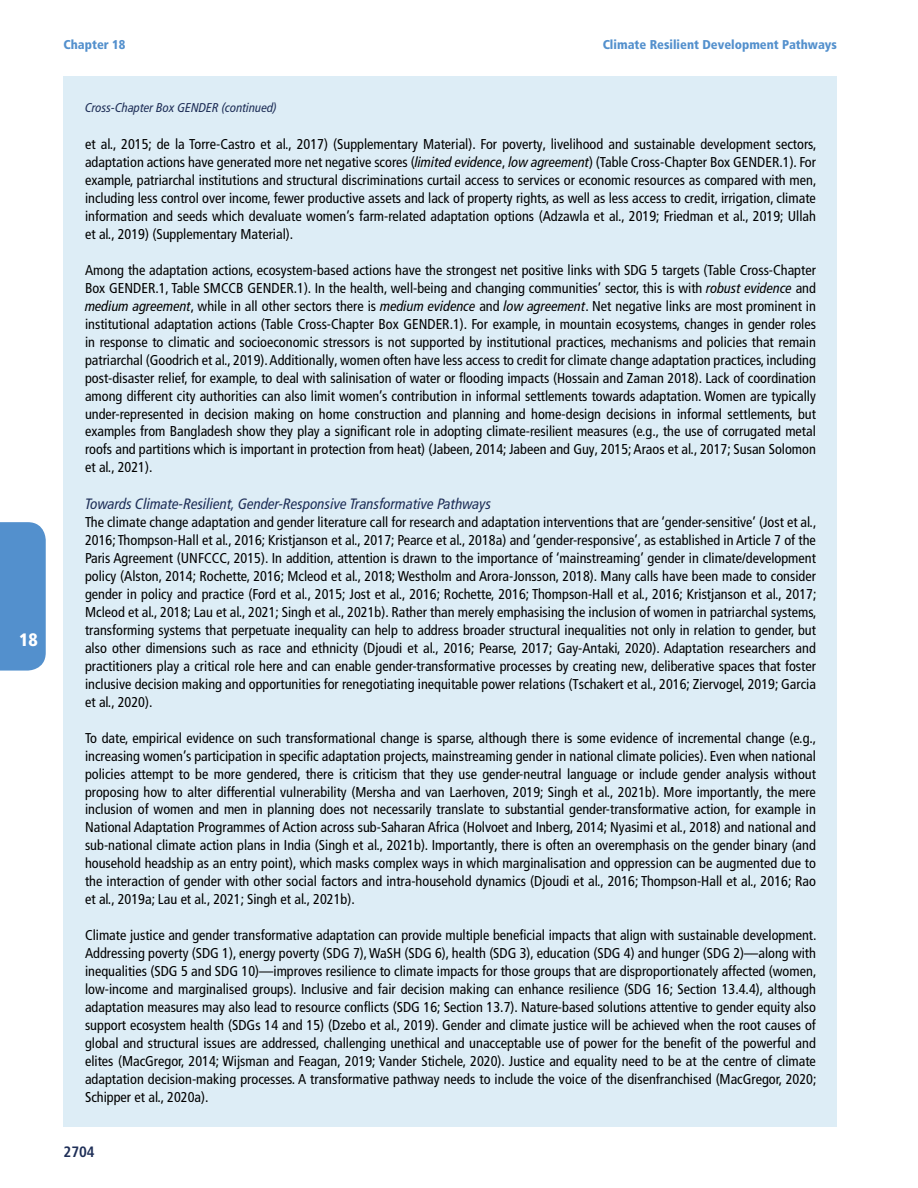
<style>
.page{position:relative;width:918px;height:1188px;background:#fff}
.page>*{position:absolute;margin:0;border:0;box-sizing:border-box;transform-origin:0 0}
.t1{font:900 condensed 18px "Frutiger LT Pro";color:#fff}
.t2{font:italic condensed 15px "Frutiger LT Pro";color:#1e2e57}
.t3{font:700 condensed 15px "Frutiger LT Pro";color:#1e2e57}
.t4{font:condensed 14.25px/18px "Frutiger LT Pro";color:#000;text-align:justify}
.t5{font:900 condensed 12.75px "Frutiger LT Pro";color:#5390cd}
.t6{font:italic condensed 12.75px "Frutiger LT Pro";color:#1e2e57}
.s1{font-style:italic}
</style>
<div class="page">
<div style="left:0;top:522px;width:46px;height:149px;background:#5390cd"></div>
<div style="left:64px;top:134px;width:773px;height:129px;background:#ddedf6"></div>
<div style="left:64px;top:260px;width:773px;height:237px;background:#ddedf6"></div>
<div style="left:64px;top:493px;width:773px;height:41px;background:#ddedf6"></div>
<div style="left:64px;top:512px;width:773px;height:219px;background:#ddedf6"></div>
<div style="left:64px;top:728px;width:773px;height:201px;background:#ddedf6"></div>
<div style="left:64px;top:926px;width:773px;height:201px;background:#ddedf6"></div>
<div style="left:64px;top:81px;width:773px;height:51px;background:#ddedf6"></div>
<p class="t1" style="left:19px;top:629px;width:20px">18</p>
<p class="t5" style="left:64px;top:37px;width:63px">Chapter 18</p>
<p class="t5" style="left:603px;top:37px;width:236px">Climate Resilient Development Pathways</p>
<p class="t6" style="left:85px;top:100px;width:193px">Cross-Chapter Box GENDER (continued)</p>
<p class="t4" style="left:85px;top:135px;width:733px">et al., 2015; de la Torre-Castro et al., 2017) (Supplementary Material). For poverty, livelihood and sustainable development sectors, adaptation actions have generated more net negative scores (<span class="s1">limited evidence</span>, <span class="s1">low agreement</span>) (Table Cross-Chapter Box GENDER.1). For example, patriarchal institutions and structural discriminations curtail access to services or economic resources as compared with men, including less control over income, fewer productive assets and lack of property rights, as well as less access to credit, irrigation, climate information and seeds which devaluate women’s farm-related adaptation options (Adzawla et al., 2019; Friedman et al., 2019; Ullah et al., 2019) (Supplementary Material).</p>
<p class="t4" style="left:85px;top:261px;width:732px">Among the adaptation actions, ecosystem-based actions have the strongest net positive links with SDG 5 targets (Table Cross-Chapter Box GENDER.1, Table SMCCB GENDER.1). In the health, well-being and changing communities’ sector, this is with <span class="s1">robust evidence</span> and <span class="s1">medium agreement</span>, while in all other sectors there is <span class="s1">medium evidence</span> and <span class="s1">low agreement</span>. Net negative links are most prominent in institutional adaptation actions (Table Cross-Chapter Box GENDER.1). For example, in mountain ecosystems, changes in gender roles in response to climatic and socioeconomic stressors is not supported by institutional practices, mechanisms and policies that remain patriarchal (Goodrich et al., 2019). Additionally, women often have less access to credit for climate change adaptation practices, including post-disaster relief, for example, to deal with salinisation of water or flooding impacts (Hossain and Zaman 2018). Lack of coordination among different city authorities can also limit women’s contribution in informal settlements towards adaptation. Women are typically under-represented in decision making on home construction and planning and home-design decisions in informal settlements, but examples from Bangladesh show they play a significant role in adopting climate-resilient measures (e.g., the use of corrugated metal roofs and partitions which is important in protection from heat) (Jabeen, 2014; Jabeen and Guy, 2015; Araos et al., 2017; Susan Solomon et al., 2021).</p>
<p class="t2" style="left:85px;top:495px;width:408px">Towards Climate-Resilient, Gender-Responsive Transformative Pathways</p>
<p class="t4" style="left:85px;top:513px;width:733px">The climate change adaptation and gender literature call for research and adaptation interventions that are ‘gender-sensitive’ (Jost et al., 2016; Thompson-Hall et al., 2016; Kristjanson et al., 2017; Pearce et al., 2018a) and ‘gender-responsive’, as established in Article 7 of the Paris Agreement (UNFCCC, 2015). In addition, attention is drawn to the importance of ‘mainstreaming’ gender in climate/development policy (Alston, 2014; Rochette, 2016; Mcleod et al., 2018; Westholm and Arora-Jonsson, 2018). Many calls have been made to consider gender in policy and practice (Ford et al., 2015; Jost et al., 2016; Rochette, 2016; Thompson-Hall et al., 2016; Kristjanson et al., 2017; Mcleod et al., 2018; Lau et al., 2021; Singh et al., 2021b). Rather than merely emphasising the inclusion of women in patriarchal systems, transforming systems that perpetuate inequality can help to address broader structural inequalities not only in relation to gender, but also other dimensions such as race and ethnicity (Djoudi et al., 2016; Pearse, 2017; Gay-Antaki, 2020). Adaptation researchers and practitioners play a critical role here and can enable gender-transformative processes by creating new, deliberative spaces that foster inclusive decision making and opportunities for renegotiating inequitable power relations (Tschakert et al., 2016; Ziervogel, 2019; Garcia et al., 2020).</p>
<p class="t4" style="left:85px;top:729px;width:733px">To date, empirical evidence on such transformational change is sparse, although there is some evidence of incremental change (e.g., increasing women’s participation in specific adaptation projects, mainstreaming gender in national climate policies). Even when national policies attempt to be more gendered, there is criticism that they use gender-neutral language or include gender analysis without proposing how to alter differential vulnerability (Mersha and van Laerhoven, 2019; Singh et al., 2021b). More importantly, the mere inclusion of women and men in planning does not necessarily translate to substantial gender-transformative action, for example in National Adaptation Programmes of Action across sub-Saharan Africa (Holvoet and Inberg, 2014; Nyasimi et al., 2018) and national and sub-national climate action plans in India (Singh et al., 2021b). Importantly, there is often an overemphasis on the gender binary (and household headship as an entry point), which masks complex ways in which marginalisation and oppression can be augmented due to the interaction of gender with other social factors and intra-household dynamics (Djoudi et al., 2016; Thompson-Hall et al., 2016; Rao et al., 2019a; Lau et al., 2021; Singh et al., 2021b).</p>
<p class="t4" style="left:85px;top:927px;width:733px">Climate justice and gender transformative adaptation can provide multiple beneficial impacts that align with sustainable development.<br>Addressing poverty (SDG 1), energy poverty (SDG 7), WaSH (SDG 6), health (SDG 3), education (SDG 4) and hunger (SDG 2)––along with inequalities (SDG 5 and SDG 10)—improves resilience to climate impacts for those groups that are disproportionately affected (women, low-income and marginalised groups). Inclusive and fair decision making can enhance resilience (SDG 16; Section 13.4.4), although adaptation measures may also lead to resource conflicts (SDG 16; Section 13.7). Nature-based solutions attentive to gender equity also support ecosystem health (SDGs 14 and 15) (Dzebo et al., 2019). Gender and climate justice will be achieved when the root causes of global and structural issues are addressed, challenging unethical and unacceptable use of power for the benefit of the powerful and elites (MacGregor, 2014; Wijsman and Feagan, 2019; Vander Stichele, 2020). Justice and equality need to be at the centre of climate adaptation decision-making processes. A transformative pathway needs to include the voice of the disenfranchised (MacGregor, 2020; Schipper et al., 2020a).</p>
<p class="t3" style="left:64px;top:1143px;width:33px">2704</p>
</div>
